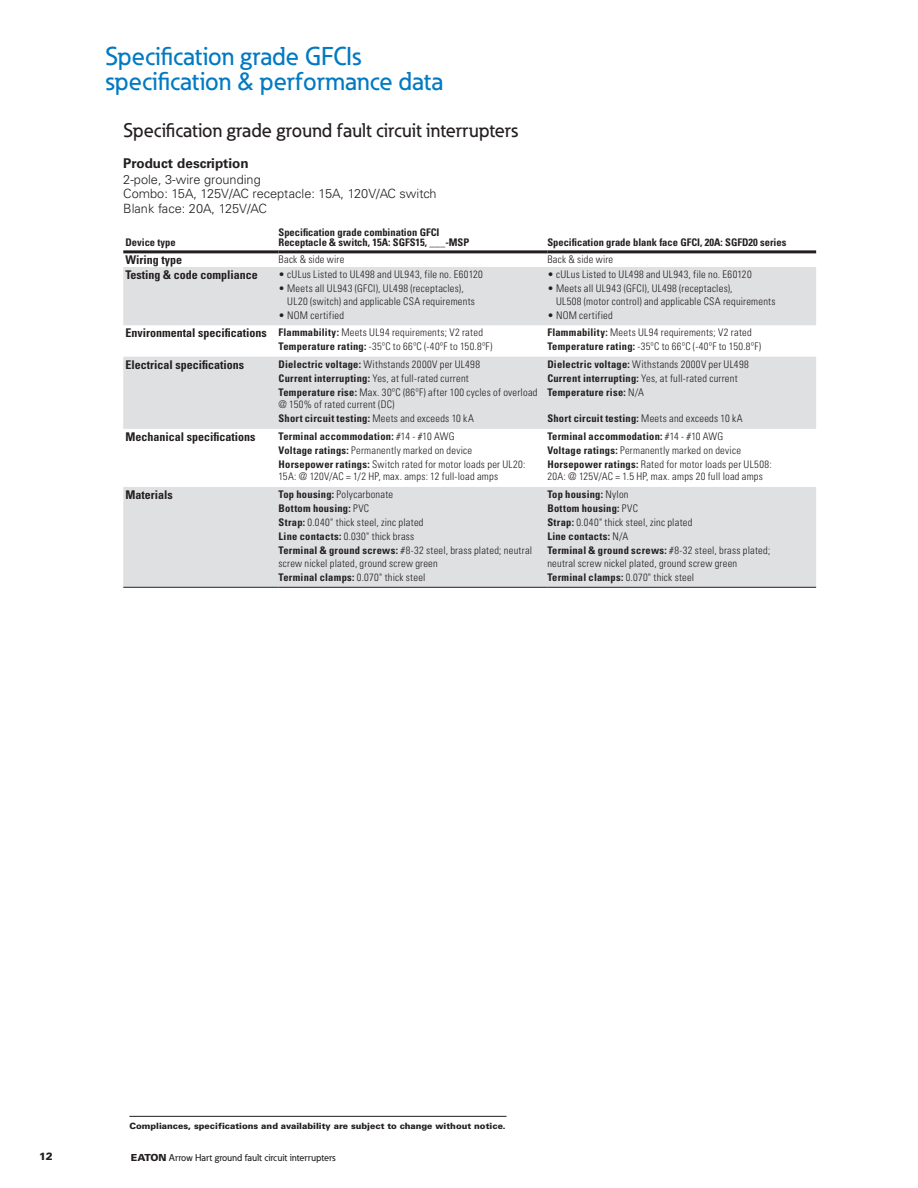
<style>
.page{position:relative;width:918px;height:1188px;background:#fff}
.page>*{position:absolute;margin:0;border:0;box-sizing:border-box;transform-origin:0 0}
.t1{font:500 25.5px/25.5px "Eaton";color:#007ac2}
.t2{font:500 19.5px "Eaton";color:#231f20}
.t3{font:700 13.5px "Univers LT Std";color:#231f20}
.t4{font:300 12.75px/14.2px "Univers LT Std";color:#231f20}
.t5{font:700 condensed 12px "Univers LT Std";color:#231f20}
.t6{font:300 condensed 10.5px/12.6px "Univers LT Std";letter-spacing:.025em;color:#231f20}
.t7{font:700 condensed 10.5px/10.5px "Univers LT Std";letter-spacing:.015em;color:#231f20}
.t8{font:900 10.5px "Univers LT Std";color:#231f20}
.t9{font:500 9.75px "Eaton";color:#231f20}
.t10{font:900 8.7px "Univers LT Std";color:#231f20}
.s1{font-weight:700;font-size:12px}
.s2{font-weight:700}
.s3{font-weight:300}
.s4{font-family:"Univers LT Std";font-weight:900}
</style>
<div class="page">
<hr style="left:129px;top:1116px;width:378px;height:1px;background:#231f20">
<svg style="left:123px;top:253px;width:693px;height:1px"></svg>
<svg style="left:123px;top:267px;width:693px;height:320px;fill:#dfe0e2"></svg>
<hr style="left:123px;top:587px;width:156px;height:1px;background:#172938">
<hr style="left:123px;top:250px;width:156px;height:3px;background:#231f20">
<hr style="left:279px;top:250px;width:268px;height:3px;background:#231f20">
<hr style="left:547px;top:250px;width:269px;height:3px;background:#231f20">
<hr style="left:279px;top:587px;width:268px;height:1px;background:#231f20">
<hr style="left:547px;top:587px;width:269px;height:1px;background:#231f20">
<h1 class="t1" style="left:105px;top:43px;width:339px">Specification grade GFCIs specification &amp; performance data</h1>
<h2 class="t2" style="left:123px;top:118px;width:396px">Specification grade ground fault circuit interrupters</h2>
<p class="t3" style="left:123px;top:155px;width:127px">Product description</p>
<p class="t4" style="left:123px;top:173px;width:315px">2-pole, 3-wire grounding<br>Combo: 15A, 125V/AC receptacle: 15A, 120V/AC switch<br>Blank face: 20A, 125V/AC</p>
<p class="t7" style="left:125px;top:237px;width:52px">Device type</p>
<p class="t7" style="left:279px;top:227px;width:192px">Specification grade combination GFCI<br>Receptacle &amp; switch, 15A: SGFS15, ___-MSP</p>
<p class="t7" style="left:547px;top:237px;width:241px">Specification grade blank face GFCI, 20A: SGFD20 series</p>
<p class="t5" style="left:125px;top:252px;width:58px">Wiring type</p>
<p class="t6" style="left:279px;top:253px;width:67px">Back &amp; side wire</p>
<p class="t6" style="left:547px;top:253px;width:67px">Back &amp; side wire</p>
<p class="t5" style="left:125px;top:267px;width:134px">Testing &amp; code compliance</p>
<p class="t6" style="left:279px;top:268px;width:206px">• cULus Listed to UL498 and UL943, file no. E60120</p>
<p class="t6" style="left:547px;top:268px;width:206px">• cULus Listed to UL498 and UL943, file no. E60120</p>
<p class="t6" style="left:287px;top:282px;width:189px;text-indent:-9px">• Meets all UL943 (GFCI), UL498 (receptacles),<br>UL20 (switch) and applicable CSA requirements</p>
<p class="t6" style="left:556px;top:282px;width:221px;text-indent:-9px">• Meets all UL943 (GFCI), UL498 (receptacles),<br>UL508 (motor control) and applicable CSA requirements</p>
<p class="t6" style="left:279px;top:309px;width:67px">• NOM certified</p>
<p class="t6" style="left:547px;top:309px;width:67px">• NOM certified</p>
<p class="t6" style="left:125px;top:326px;width:359px"><span class="s1">Environmental specifications</span> <span class="s2">Flammability:</span> Meets UL94 requirements; V2 rated</p>
<p class="t6" style="left:547px;top:326px;width:206px"><span class="s2">Flammability:</span> Meets UL94 requirements; V2 rated</p>
<p class="t6" style="left:279px;top:340px;width:215px"><span class="s2">Temperature rating:</span> -35ºC to 66ºC (-40ºF to 150.8ºF)</p>
<p class="t6" style="left:547px;top:340px;width:215px"><span class="s2">Temperature rating:</span> -35ºC to 66ºC (-40ºF to 150.8ºF)</p>
<p class="t5" style="left:125px;top:357px;width:120px">Electrical specifications</p>
<p class="t6" style="left:279px;top:358px;width:203px"><span class="s2">Dielectric voltage:</span> Withstands 2000V per UL498</p>
<p class="t6" style="left:547px;top:358px;width:203px"><span class="s2">Dielectric voltage:</span> Withstands 2000V per UL498</p>
<p class="t6" style="left:279px;top:372px;width:192px"><span class="s2">Current interrupting:</span> Yes, at full-rated current</p>
<p class="t6" style="left:547px;top:372px;width:192px"><span class="s2">Current interrupting:</span> Yes, at full-rated current</p>
<p class="t6" style="left:279px;top:386px;width:261px"><span class="s2">Temperature rise:</span> Max. 30ºC (86ºF) after 100 cycles of overload @ 150% of rated current (DC)</p>
<p class="t7" style="left:547px;top:387px;width:98px">Temperature rise: <span class="s3">N/A</span></p>
<p class="t7" style="left:279px;top:413px;width:197px">Short circuit testing: <span class="s3">Meets and exceeds 10 kA</span></p>
<p class="t7" style="left:547px;top:413px;width:197px">Short circuit testing: <span class="s3">Meets and exceeds 10 kA</span></p>
<p class="t5" style="left:125px;top:429px;width:131px">Mechanical specifications</p>
<p class="t7" style="left:279px;top:431px;width:178px">Terminal accommodation: <span class="s3">#14 - #10 AWG</span></p>
<p class="t7" style="left:547px;top:431px;width:178px">Terminal accommodation: <span class="s3">#14 - #10 AWG</span></p>
<p class="t6" style="left:279px;top:444px;width:195px"><span class="s2">Voltage ratings:</span> Permanently marked on device</p>
<p class="t6" style="left:547px;top:444px;width:195px"><span class="s2">Voltage ratings:</span> Permanently marked on device</p>
<p class="t6" style="left:279px;top:458px;width:248px"><span class="s2">Horsepower ratings:</span> Switch rated for motor loads per UL20:<br>15A: @ 120V/AC = 1/2 HP, max. amps: 12 full-load amps</p>
<p class="t6" style="left:547px;top:458px;width:226px"><span class="s2">Horsepower ratings:</span> Rated for motor loads per UL508:<br>20A: @ 125V/AC = 1.5 HP, max. amps 20 full load amps</p>
<p class="t5" style="left:125px;top:487px;width:49px">Materials</p>
<p class="t6" style="left:279px;top:488px;width:116px"><span class="s2">Top housing:</span> Polycarbonate</p>
<p class="t7" style="left:547px;top:489px;width:83px">Top housing: <span class="s3">Nylon</span></p>
<p class="t7" style="left:279px;top:503px;width:92px">Bottom housing: <span class="s3">PVC</span></p>
<p class="t7" style="left:547px;top:503px;width:92px">Bottom housing: <span class="s3">PVC</span></p>
<p class="t6" style="left:279px;top:516px;width:147px"><span class="s2">Strap:</span> 0.040" thick steel, zinc plated</p>
<p class="t6" style="left:547px;top:516px;width:147px"><span class="s2">Strap:</span> 0.040" thick steel, zinc plated</p>
<p class="t6" style="left:279px;top:530px;width:137px"><span class="s2">Line contacts:</span> 0.030" thick brass</p>
<p class="t7" style="left:547px;top:531px;width:83px">Line contacts: <span class="s3">N/A</span></p>
<p class="t6" style="left:279px;top:544px;width:255px"><span class="s2">Terminal &amp; ground screws:</span> #8-32 steel, brass plated; neutral screw nickel plated, ground screw green</p>
<p class="t6" style="left:547px;top:544px;width:225px"><span class="s2">Terminal &amp; ground screws:</span> #8-32 steel, brass plated; neutral screw nickel plated, ground screw green</p>
<p class="t6" style="left:279px;top:571px;width:148px"><span class="s2">Terminal clamps:</span> 0.070" thick steel</p>
<p class="t6" style="left:547px;top:571px;width:148px"><span class="s2">Terminal clamps:</span> 0.070" thick steel</p>
<p class="t10" style="left:129px;top:1120px;width:378px">Compliances, specifications and availability are subject to change without notice.</p>
<p class="t8" style="left:39px;top:1150px;width:15px">12</p>
<p class="t9" style="left:131px;top:1151px;width:206px"><span class="s4">EATON</span> Arrow Hart ground fault circuit interrupters</p>
</div>
